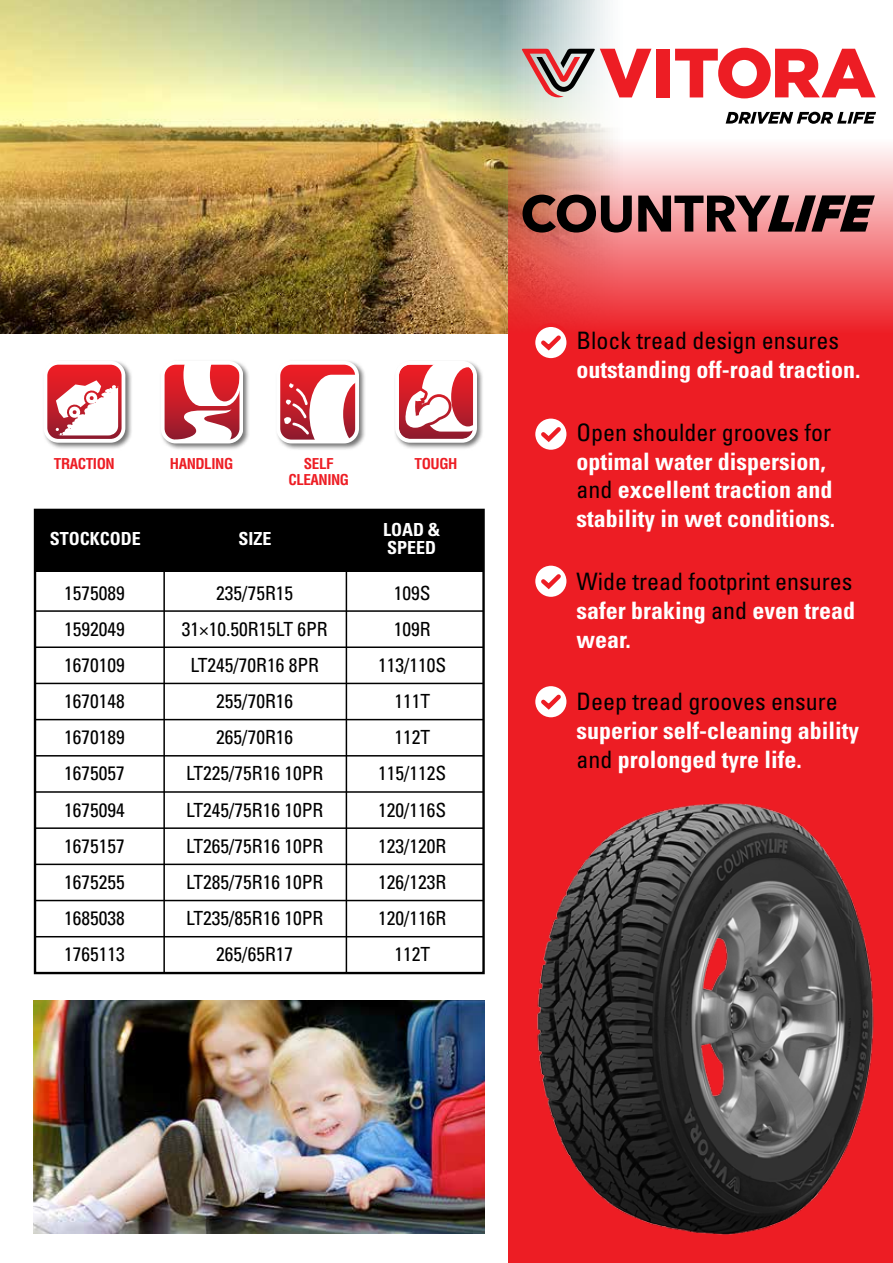
<style>
.page{position:relative;width:893px;height:1263px;background:#fff}
.page>*{position:absolute;margin:0;border:0;box-sizing:border-box;transform-origin:0 0}
.t1{font:700 50.85px "Avenir Next";letter-spacing:-.01em;color:#000}
.t2{font:700 condensed 24px/28.8px "Univers";color:#fff}
.t3{font:condensed 24px/28.8px "Univers";color:#000;text-align:justify}
.t4{font:condensed 19.5px "Univers";color:#000}
.t5{font:700 condensed 18px/18px "Univers";color:#fff}
.t6{font:700 condensed 14.85px "Unitus T";color:#ed1d24}
.t7{font:700 condensed 14.7px "Unitus T";color:#ed1d24}
.t8{font:700 condensed 14.55px/16.5px "Helvetica";letter-spacing:-.03em;color:#ed1d24;text-align:center;scale:1.04 1}
.s1{font-style:italic;font-size:47.4px}
.s2{font-weight:400;color:#000}
.s3{font-weight:700;color:#fff}
</style>
<div class="page">
<img style="left:0;top:0;width:650px;height:333px">
<div style="left:509px;top:333px;width:384px;height:930px;background:#ed1d24"></div>
<svg style="left:509px;top:139px;width:384px;height:194px;background:#ee8383"></svg>
<img style="left:537px;top:803px;width:337px;height:432px">
<img style="left:34px;top:1000px;width:451px;height:233px">
<div style="left:34px;top:510px;width:450px;height:61px;background:#000"></div>
<div style="left:34px;top:509px;width:451px;height:465px;border:2px solid #000"></div>
<hr style="left:163px;top:531px;width:2px;height:443px;background:#000">
<hr style="left:346px;top:531px;width:1px;height:443px;background:#000">
<hr style="left:36px;top:646px;width:448px;height:2px;background:#000">
<hr style="left:36px;top:610px;width:448px;height:2px;background:#000">
<hr style="left:36px;top:683px;width:448px;height:1px;background:#000">
<hr style="left:36px;top:755px;width:448px;height:1px;background:#000">
<hr style="left:36px;top:719px;width:448px;height:1px;background:#000">
<hr style="left:36px;top:791px;width:448px;height:2px;background:#000">
<hr style="left:36px;top:827px;width:448px;height:2px;background:#000">
<hr style="left:36px;top:863px;width:448px;height:2px;background:#000">
<hr style="left:36px;top:900px;width:448px;height:1px;background:#000">
<hr style="left:36px;top:936px;width:448px;height:1px;background:#000">
<svg style="left:766px;top:194px;width:110px;height:39px;background:#ac7476"></svg>
<svg style="left:533px;top:325px;width:35px;height:35px"></svg>
<div style="left:531px;top:323px;width:39px;height:39px;border:4px solid #ed1d24;border-radius:50%"></div>
<svg style="left:537px;top:331px;width:28px;height:23px"></svg>
<svg style="left:533px;top:417px;width:35px;height:35px"></svg>
<div style="left:531px;top:415px;width:39px;height:38px;border:4px solid #ed1d24;border-radius:50%"></div>
<svg style="left:537px;top:423px;width:28px;height:22px"></svg>
<svg style="left:533px;top:564px;width:35px;height:35px"></svg>
<div style="left:531px;top:562px;width:39px;height:39px;border:4px solid #ed1d24;border-radius:50%"></div>
<svg style="left:537px;top:570px;width:28px;height:22px"></svg>
<svg style="left:533px;top:684px;width:35px;height:35px"></svg>
<div style="left:531px;top:682px;width:39px;height:39px;border:4px solid #ed1d24;border-radius:50%"></div>
<svg style="left:537px;top:690px;width:28px;height:23px"></svg>
<div style="left:656px;top:49px;width:14px;height:48px;background:#ed1d24"></div>
<svg style="left:675px;top:48px;width:201px;height:50px"></svg>
<svg style="left:726px;top:112px;width:150px;height:12px"></svg>
<svg style="left:522px;top:49px;width:129px;height:49px"></svg>
<div style="left:42px;top:360px;width:91px;height:90px;background:#000;opacity:.55"></div>
<div style="left:44px;top:361px;width:81px;height:82px;border:4px solid #fff;border-radius:13px"></div>
<svg style="left:45px;top:363px;width:78px;height:78px"></svg>
<div style="left:160px;top:360px;width:90px;height:91px;background:#000;opacity:.55"></div>
<svg style="left:163px;top:363px;width:78px;height:78px"></svg>
<div style="left:161px;top:361px;width:82px;height:82px;border:4px solid #fff;border-radius:13px"></div>
<div style="left:275px;top:360px;width:91px;height:91px;background:#000;opacity:.55"></div>
<svg style="left:278px;top:363px;width:79px;height:78px"></svg>
<div style="left:276px;top:361px;width:82px;height:82px;border:4px solid #fff;border-radius:13px"></div>
<div style="left:394px;top:360px;width:90px;height:90px;background:#000;opacity:.55"></div>
<svg style="left:397px;top:363px;width:78px;height:78px"></svg>
<div style="left:395px;top:361px;width:82px;height:82px;border:4px solid #fff;border-radius:13px"></div>
<p class="t7" style="left:54px;top:454px;width:60px"><sub>TR</sub>TRACTION</p>
<p class="t8" style="left:288px;top:455px;width:60px">SELF<br>CLEANING</p>
<p class="t7" style="left:417px;top:454px;width:39px">TOUGH</p>
<p class="t8" style="left:170px;top:455px;width:62px">HANDLING</p>
<p class="t6" style="left:173px;top:454px;width:59px">HANDLING</p>
<p class="t8" style="left:415px;top:455px;width:43px">TO H</p>
<p class="t5" style="left:50px;top:529px;width:93px">STOCKCODE</p>
<p class="t5" style="left:239px;top:529px;width:35px">SIZE</p>
<p class="t5" style="left:383px;top:521px;width:58px">LOAD &amp;<br>SPEED</p>
<p class="t4" style="left:64px;top:580px;width:62px">1575089</p>
<p class="t4" style="left:216px;top:580px;width:78px">235/75R15</p>
<p class="t4" style="left:394px;top:580px;width:38px">109S</p>
<p class="t4" style="left:64px;top:616px;width:62px">1592049</p>
<p class="t4" style="left:182px;top:616px;width:148px">31×10.50R15LT 6PR</p>
<p class="t4" style="left:394px;top:616px;width:38px">109R</p>
<p class="t4" style="left:64px;top:653px;width:62px">1670109</p>
<p class="t4" style="left:190px;top:653px;width:130px">LT245/70R16 8PR</p>
<p class="t4" style="left:378px;top:653px;width:70px">113/110S</p>
<p class="t4" style="left:64px;top:689px;width:62px">1670148</p>
<p class="t4" style="left:216px;top:689px;width:78px">255/70R16</p>
<p class="t4" style="left:394px;top:689px;width:37px">111T</p>
<p class="t4" style="left:64px;top:725px;width:62px">1670189</p>
<p class="t4" style="left:216px;top:725px;width:78px">265/70R16</p>
<p class="t4" style="left:394px;top:725px;width:37px">112T</p>
<p class="t4" style="left:64px;top:761px;width:62px">1675057</p>
<p class="t4" style="left:186px;top:761px;width:139px">LT225/75R16 10PR</p>
<p class="t4" style="left:378px;top:761px;width:70px">115/112S</p>
<p class="t4" style="left:64px;top:797px;width:62px">1675094</p>
<p class="t4" style="left:186px;top:797px;width:139px">LT245/75R16 10PR</p>
<p class="t4" style="left:378px;top:797px;width:70px">120/116S</p>
<p class="t4" style="left:64px;top:833px;width:62px">1675157</p>
<p class="t4" style="left:186px;top:833px;width:139px">LT265/75R16 10PR</p>
<p class="t4" style="left:378px;top:833px;width:70px">123/120R</p>
<p class="t4" style="left:64px;top:869px;width:62px">1675255</p>
<p class="t4" style="left:186px;top:869px;width:139px">LT285/75R16 10PR</p>
<p class="t4" style="left:378px;top:869px;width:70px">126/123R</p>
<p class="t4" style="left:64px;top:906px;width:62px">1685038</p>
<p class="t4" style="left:186px;top:906px;width:139px">LT235/85R16 10PR</p>
<p class="t4" style="left:378px;top:906px;width:70px">120/116R</p>
<p class="t4" style="left:64px;top:942px;width:62px">1765113</p>
<p class="t4" style="left:216px;top:942px;width:78px">265/65R17</p>
<p class="t4" style="left:394px;top:942px;width:37px">112T</p>
<h1 class="t1" style="left:520px;top:170px;width:359px">COUNTRY<span class="s1">LIFE</span></h1>
<p class="t3" style="left:577px;top:326px;width:264px">Block tread design ensures</p>
<p class="t2" style="left:577px;top:355px;width:285px">outstanding off-road traction.</p>
<p class="t3" style="left:577px;top:417px;width:256px">Open shoulder grooves for</p>
<p class="t2" style="left:577px;top:446px;width:260px">optimal water dispersion, <span class="s2">and</span> excellent traction and stability in wet conditions.</p>
<p class="t3" style="left:577px;top:566px;width:280px">Wide tread footprint ensures <span class="s3">safer braking</span> and <span class="s3">even tread wear.</span></p>
<p class="t3" style="left:577px;top:687px;width:263px">Deep tread grooves ensure</p>
<p class="t2" style="left:577px;top:716px;width:284px">superior self-cleaning ability <span class="s2">and</span> prolonged tyre life.</p>
</div>
